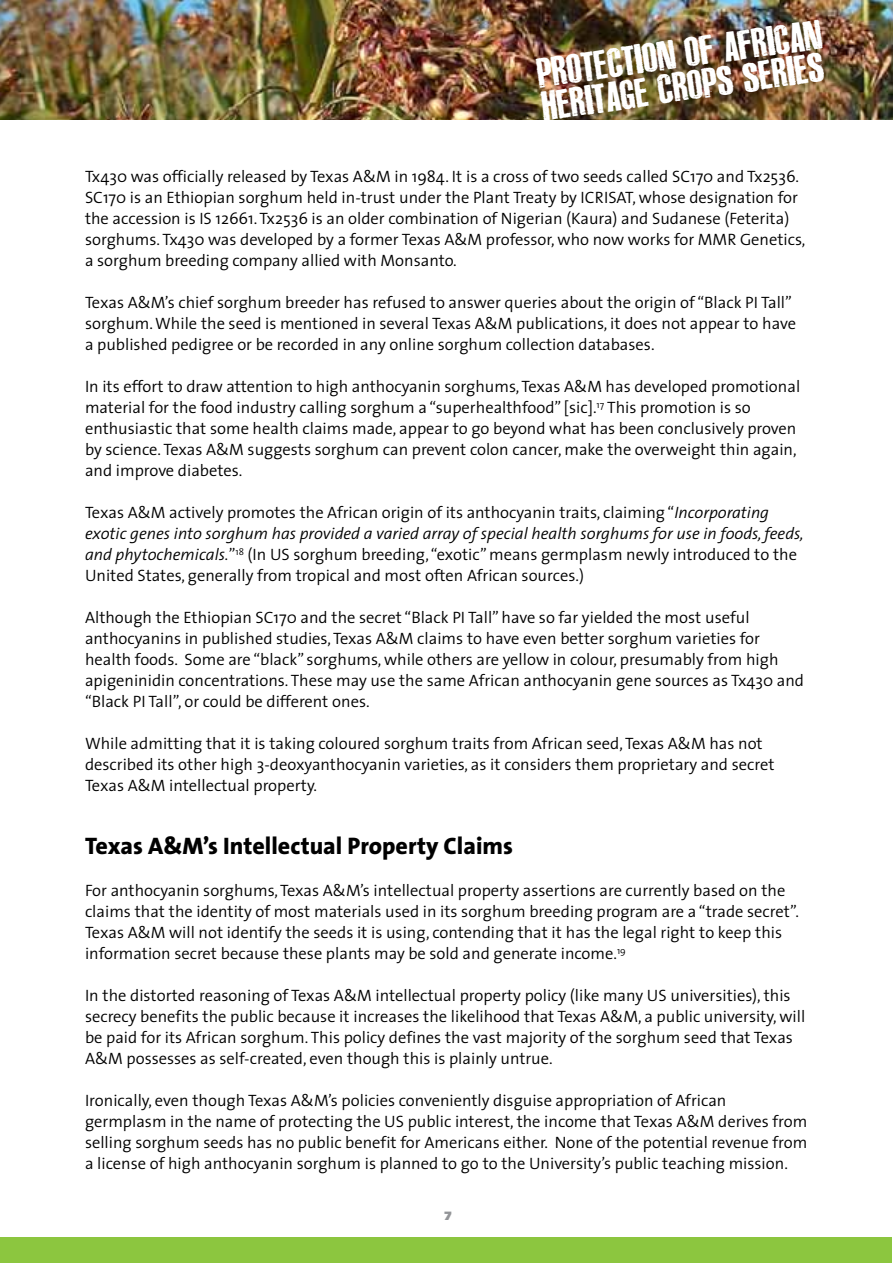
<style>
.page{position:relative;width:893px;height:1263px;background:#fff}
.page>*{position:absolute;margin:0;border:0;box-sizing:border-box;transform-origin:0 0}
.t1{font:34.35px/33px "Canard";color:#fff;scale:1.18 1}
.t2{font:800 24px "The Sans";color:#000}
.t3{font:300 16.5px/21px "The Sans";color:#000}
.t4{font:900 12px "Frutiger";color:#939598}
.s1{font-style:italic}
</style>
<div class="page">
<div style="left:1px;top:1237px;width:891px;height:26px;background:#8cc63f"></div>
<img style="left:1px;top:0;width:892px;height:119px">
<h1 class="t1" style="left:535px;top:60px;width:245px;rotate:-8deg">PROTECTION OF AFRICAN<br>HERITAGE CROPS SERIES</h1>
<p class="t3" style="left:85px;top:168px;width:722px">Tx430 was officially released by Texas A&amp;M in 1984. It is a cross of two seeds called SC170 and Tx2536.<br>SC170 is an Ethiopian sorghum held in-trust under the Plant Treaty by ICRISAT, whose designation for the accession is IS 12661. Tx2536 is an older combination of Nigerian (Kaura) and Sudanese (Feterita) sorghums. Tx430 was developed by a former Texas A&amp;M professor, who now works for MMR Genetics, a sorghum breeding company allied with Monsanto.</p>
<p class="t3" style="left:85px;top:294px;width:712px">Texas A&amp;M’s chief sorghum breeder has refused to answer queries about the origin of “Black PI Tall” sorghum. While the seed is mentioned in several Texas A&amp;M publications, it does not appear to have a published pedigree or be recorded in any online sorghum collection databases.</p>
<p class="t3" style="left:85px;top:378px;width:717px">In its effort to draw attention to high anthocyanin sorghums, Texas A&amp;M has developed promotional material for the food industry calling sorghum a “superhealthfood” [sic].<sup>17</sup> This promotion is so enthusiastic that some health claims made, appear to go beyond what has been conclusively proven by science. Texas A&amp;M suggests sorghum can prevent colon cancer, make the overweight thin again, and improve diabetes.</p>
<p class="t3" style="left:85px;top:504px;width:720px">Texas A&amp;M actively promotes the African origin of its anthocyanin traits, claiming “<span class="s1">Incorporating exotic genes into sorghum has provided a varied array of special health sorghums for use in foods, feeds, and phytochemicals.</span>”<sup>18</sup> (In US sorghum breeding, “exotic” means germplasm newly introduced to the United States, generally from tropical and most often African sources.)</p>
<p class="t3" style="left:85px;top:609px;width:720px">Although the Ethiopian SC170 and the secret “Black PI Tall” have so far yielded the most useful anthocyanins in published studies, Texas A&amp;M claims to have even better sorghum varieties for health foods. Some are “black” sorghums, while others are yellow in colour, presumably from high apigeninidin concentrations. These may use the same African anthocyanin gene sources as Tx430 and “Black PI Tall”, or could be different ones.</p>
<p class="t3" style="left:85px;top:735px;width:691px">While admitting that it is taking coloured sorghum traits from African seed, Texas A&amp;M has not described its other high 3-deoxyanthocyanin varieties, as it considers them proprietary and secret<br>Texas A&amp;M intellectual property.</p>
<h2 class="t2" style="left:85px;top:837px;width:429px">Texas A&amp;M’s Intellectual Property Claims</h2>
<p class="t3" style="left:85px;top:882px;width:715px">For anthocyanin sorghums, Texas A&amp;M’s intellectual property assertions are currently based on the claims that the identity of most materials used in its sorghum breeding program are a “trade secret”.<br>Texas A&amp;M will not identify the seeds it is using, contending that it has the legal right to keep this information secret because these plants may be sold and generate income.<sup>19</sup></p>
<p class="t3" style="left:85px;top:987px;width:722px">In the distorted reasoning of Texas A&amp;M intellectual property policy (like many US universities), this secrecy benefits the public because it increases the likelihood that Texas A&amp;M, a public university, will be paid for its African sorghum. This policy defines the vast majority of the sorghum seed that Texas A&amp;M possesses as self-created, even though this is plainly untrue.</p>
<p class="t3" style="left:85px;top:1092px;width:724px">Ironically, even though Texas A&amp;M’s policies conveniently disguise appropriation of African germplasm in the name of protecting the US public interest, the income that Texas A&amp;M derives from selling sorghum seeds has no public benefit for Americans either. None of the potential revenue from a license of high anthocyanin sorghum is planned to go to the University’s public teaching mission.</p>
<p class="t4" style="left:444px;top:1211px;width:9px">7</p>
</div>
